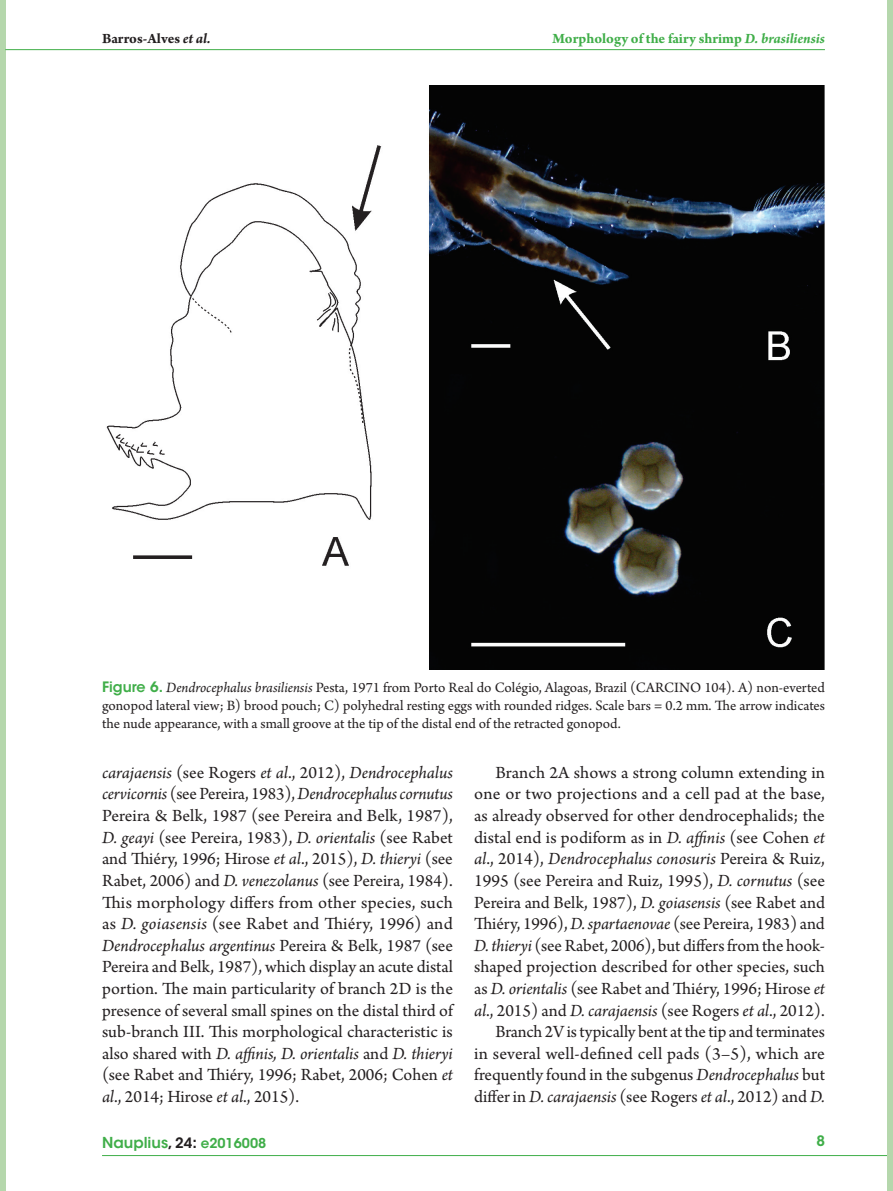
<style>
.page{position:relative;width:893px;height:1191px;background:#fff}
.page>*{position:absolute;margin:0;border:0;box-sizing:border-box;transform-origin:0 0}
.t1{font:18px/21.6px "Arno Pro";color:#231f20;text-align:justify}
.t2{font:15px/18px "Arno Pro";color:#231f20;text-align:justify}
.t3{font:700 15px "Arno Pro";color:#40ae49}
.t4{font:600 15px "ITC Avant Garde Std";color:#40ae49}
.t5{font:700 15px "Arno Pro";letter-spacing:-.005em;color:#231f20}
.t6{font:600 14.25px "ITC Avant Garde Std";color:#40ae49}
.s1{font-style:italic}
.s2{font-family:"ITC Avant Garde Std";font-weight:600;font-size:14.25px;color:#40ae49}
.s3{color:#231f20}
.s4{font-size:14.25px;color:#231f20}
.s5{font-size:13.5px}
</style>
<div class="page">
<div style="left:0;top:0;width:5px;height:1191px;background:#b5d7ac"></div>
<hr style="left:102px;top:1155px;width:791px;height:1px;background:#40ae49">
<hr style="left:5px;top:49px;width:820px;height:1px;background:#40ae49">
<div style="left:888px;top:0;width:5px;height:1191px;background:#b5d7ac"></div>
<img style="left:106px;top:85px;width:719px;height:584px">
<p class="t5" style="left:102px;top:30px;width:110px">Barros-Alves <span class="s1">et al.</span></p>
<p class="t3" style="left:553px;top:30px;width:274px">Morphology of the fairy shrimp <span class="s1">D. brasiliensis</span></p>
<p class="t2" style="left:102px;top:679px;width:724px"><span class="s2">Figure 6.</span> <span class="s1">Dendrocephalus brasiliensis</span> Pesta, 1971 from Porto Real do Colégio, Alagoas, Brazil (CARCINO 104). A) non-everted gonopod lateral view; B) brood pouch; C) polyhedral resting eggs with rounded ridges. Scale bars = 0.2 mm. The arrow indicates the nude appearance, with a small groove at the tip of the distal end of the retracted gonopod.</p>
<p class="t1" style="left:102px;top:762px;width:352px"><span class="s1">carajaensis</span> (see Rogers <span class="s1">et al</span>., 2012), <span class="s1">Dendrocephalus cervicornis</span> (see Pereira, 1983), <span class="s1">Dendrocephalus cornutus </span>Pereira &amp; Belk, 1987 (see Pereira and Belk, 1987), <span class="s1">D. geayi</span> (see Pereira, 1983), <span class="s1">D. orientalis</span> (see Rabet and Thiéry, 1996; Hirose <span class="s1">et al</span>., 2015), <span class="s1">D. thieryi</span> (see Rabet, 2006) and <span class="s1">D. venezolanus</span> (see Pereira, 1984).<br>This morphology differs from other species, such as <span class="s1">D. goiasensis</span> (see Rabet and Thiéry, 1996) and <span class="s1">Dendrocephalus argentinus</span> Pereira &amp; Belk, 1987 (see Pereira and Belk, 1987), which display an acute distal portion. The main particularity of branch 2D is the presence of several small spines on the distal third of sub-branch III. This morphological characteristic is also shared with <span class="s1">D. affinis, D. orientalis</span> and <span class="s1">D. thieryi </span>(see Rabet and Thiéry, 1996; Rabet, 2006; Cohen <span class="s1">et al</span>., 2014; Hirose <span class="s1">et al</span>., 2015).</p>
<p class="t1" style="left:474px;top:762px;width:352px;text-align:right">Branch 2A shows a strong column extending in one or two projections and a cell pad at the base, as already observed for other dendrocephalids; the distal end is podiform as in <span class="s1">D. affinis</span> (see Cohen <span class="s1">et al</span>., 2014), <span class="s1">Dendrocephalus conosuris</span> Pereira &amp; Ruiz, 1995 (see Pereira and Ruiz, 1995), <span class="s1">D. cornutus</span> (see Pereira and Belk, 1987), <span class="s1">D. goiasensis</span> (see Rabet and Thiéry, 1996), <span class="s1">D. spartaenovae</span> (see Pereira, 1983) and <span class="s1">D. thieryi</span> (see Rabet, 2006), but differs from the hook&shy;shaped projection described for other species, such as <span class="s1">D. orientalis</span> (see Rabet and Thiéry, 1996; Hirose <span class="s1">et al</span>., 2015) and <span class="s1">D. carajaensis</span> (see Rogers <span class="s1">et al</span>., 2012).<br>Branch 2V is typically bent at the tip and terminates<br>in several well-defined cell pads (3–5), which are frequently found in the subgenus <span class="s1">Dendrocephalus</span> but differ in <span class="s1">D. carajaensis</span> (see Rogers <span class="s1">et al</span>., 2012) and <span class="s1">D.</span></p>
<p class="t4" style="left:102px;top:1133px;width:166px">Nauplius<span class="s3">,</span> <span class="s4">24</span><span class="s3">:</span> <span class="s5">e2016008</span></p>
<p class="t6" style="left:816px;top:1132px;width:10px">8</p>
</div>
